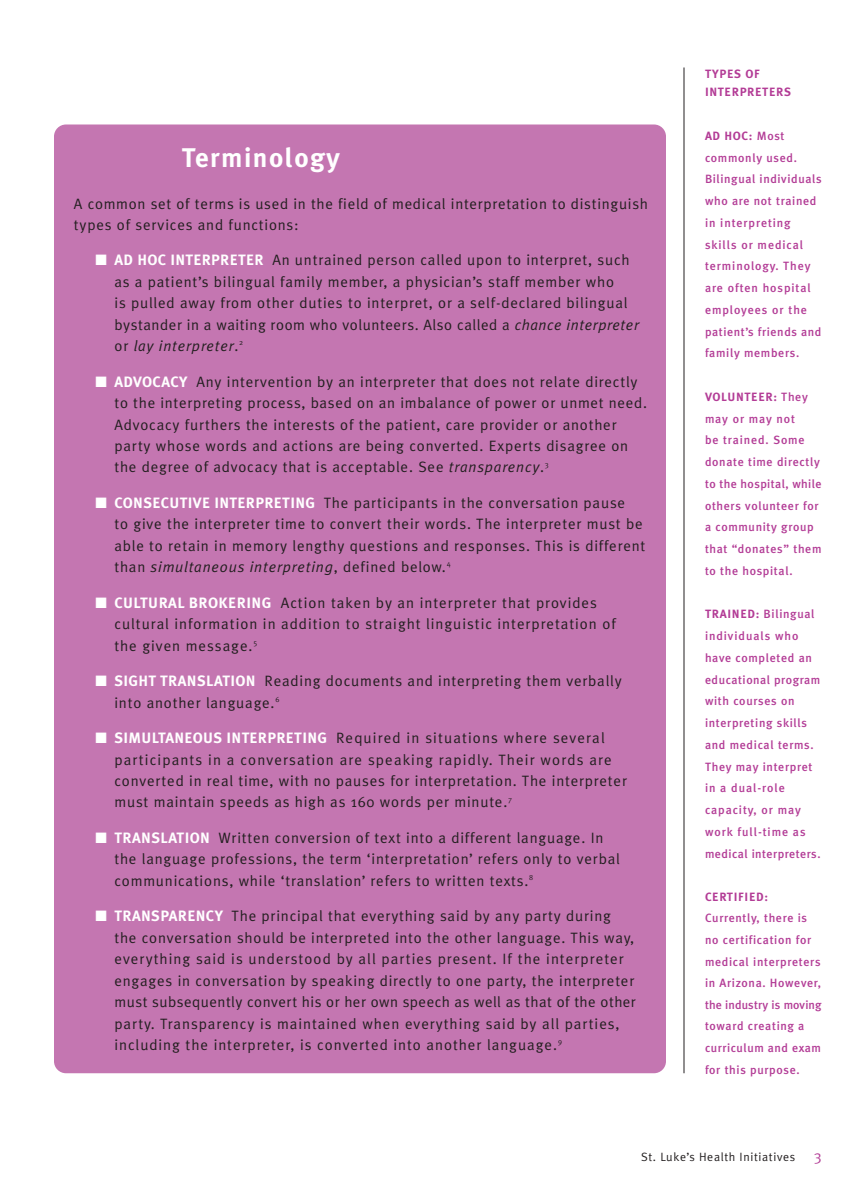
<style>
.page{position:relative;width:864px;height:1188px;background:#fff}
.page>*{position:absolute;margin:0;border:0;box-sizing:border-box;transform-origin:0 0}
.t1{font:700 27px "Meta Plus";letter-spacing:.055em;color:#fff}
.t2{font:15px/21.5px "Meta Plus Normal";letter-spacing:.055em;color:#231f20}
.t3{font:500 12px/21.8px "Meta Plus";letter-spacing:.055em;color:#b33c96}
.t4{font:700 12px/18px "Meta Plus";letter-spacing:.055em;color:#b33c96}
.t5{font:12px "Meta Plus Normal";letter-spacing:.055em;color:#231f20}
.s1{color:#fff}
.s2{font-family:"Meta Plus";font-weight:700;color:#fff}
.s3{font-style:italic}
.s4{font-weight:700}
.s5{font-size:15px;color:#b33c96}
</style>
<div class="page">
<div style="left:54px;top:124px;width:612px;height:949px;background:#c476b1;border-radius:12px"></div>
<hr style="left:684px;top:68px;width:1px;height:1005px;background:#231f20">
<h1 class="t1" style="left:182px;top:148px;width:159px">Terminology</h1>
<p class="t2" style="left:74px;top:195px;width:576px;line-height:21px">A common set of terms is used in the field of medical interpretation to distinguish types of services and functions:</p>
<p class="t2" style="left:114px;top:251px;width:526px;text-indent:-19px"><span class="s1">■</span> <span class="s2">AD HOC INTERPRETER</span> An untrained person called upon to interpret, such as a patient’s bilingual family member, a physician’s staff member who<br>is pulled away from other duties to interpret, or a self-declared bilingual bystander in a waiting room who volunteers. Also called a <span class="s3">chance interpreter </span>or <span class="s3">lay interpreter</span>.<sup>2</sup></p>
<p class="t2" style="left:114px;top:372px;width:534px;text-indent:-19px"><span class="s1">■</span> <span class="s2">ADVOCACY</span> Any intervention by an interpreter that does not relate directly to the interpreting process, based on an imbalance of power or unmet need.<br>Advocacy furthers the interests of the patient, care provider or another party whose words and actions are being converted. Experts disagree on the degree of advocacy that is acceptable. See <span class="s3">transparency</span>.<sup>3</sup></p>
<p class="t2" style="left:114px;top:494px;width:532px;text-indent:-19px"><span class="s1">■</span> <span class="s2">CONSECUTIVE INTERPRETING</span> The participants in the conversation pause<br>to give the interpreter time to convert their words. The interpreter must be able to retain in memory lengthy questions and responses. This is different than <span class="s3">simultaneous interpreting</span>, defined below.<sup>4</sup></p>
<p class="t2" style="left:114px;top:593px;width:503px;text-indent:-19px"><span class="s1">■</span> <span class="s2">CULTURAL BROKERING</span> Action taken by an interpreter that provides cultural information in addition to straight linguistic interpretation of the given message.<sup>5</sup></p>
<p class="t2" style="left:114px;top:672px;width:509px;text-indent:-19px"><span class="s1">■</span> <span class="s2">SIGHT TRANSLATION</span> Reading documents and interpreting them verbally into another language.<sup>6</sup></p>
<p class="t2" style="left:114px;top:729px;width:514px;text-indent:-19px"><span class="s1">■</span> <span class="s2">SIMULTANEOUS INTERPRETING</span> Required in situations where several participants in a conversation are speaking rapidly. Their words are converted in real time, with no pauses for interpretation. The interpreter must maintain speeds as high as 160 words per minute.<sup>7</sup></p>
<p class="t2" style="left:114px;top:829px;width:507px;text-indent:-19px"><span class="s1">■</span> <span class="s2">TRANSLATION</span> Written conversion of text into a different language. In the language professions, the term ‘interpretation’ refers only to verbal communications, while ‘translation’ refers to written texts.<sup>8</sup></p>
<p class="t2" style="left:114px;top:907px;width:523px;text-indent:-19px"><span class="s1">■</span> <span class="s2">TRANSPARENCY</span> The principal that everything said by any party during the conversation should be interpreted into the other language. This way, everything said is understood by all parties present. If the interpreter engages in conversation by speaking directly to one party, the interpreter must subsequently convert his or her own speech as well as that of the other party. Transparency is maintained when everything said by all parties, including the interpreter, is converted into another language.<sup>9</sup></p>
<p class="t4" style="left:705px;top:67px;width:88px">TYPES OF<br>INTERPRETERS</p>
<p class="t3" style="left:705px;top:126px;width:118px"><span class="s4">AD HOC:</span> Most commonly used.<br>Bilingual individuals who are not trained in interpreting skills or medical terminology. They are often hospital employees or the patient’s friends and family members.</p>
<p class="t3" style="left:705px;top:387px;width:118px"><span class="s4">VOLUNTEER:</span> They may or may not<br>be trained. Some donate time directly to the hospital, while others volunteer for a community group that “donates” them to the hospital.</p>
<p class="t3" style="left:705px;top:605px;width:117px"><span class="s4">TRAINED:</span> Bilingual individuals who have completed an educational program with courses on interpreting skills and medical terms.<br>They may interpret in a dual-role capacity, or may work full-time as medical interpreters.</p>
<p class="t4" style="left:705px;top:889px;width:65px">CERTIFIED:</p>
<p class="t3" style="left:705px;top:909px;width:118px">Currently, there is no certification for medical interpreters in Arizona. However, the industry is moving toward creating a curriculum and exam for this purpose.</p>
<p class="t5" style="left:641px;top:1152px;width:182px">St. Luke’s Health Initiatives <span class="s5">3</span></p>
</div>
